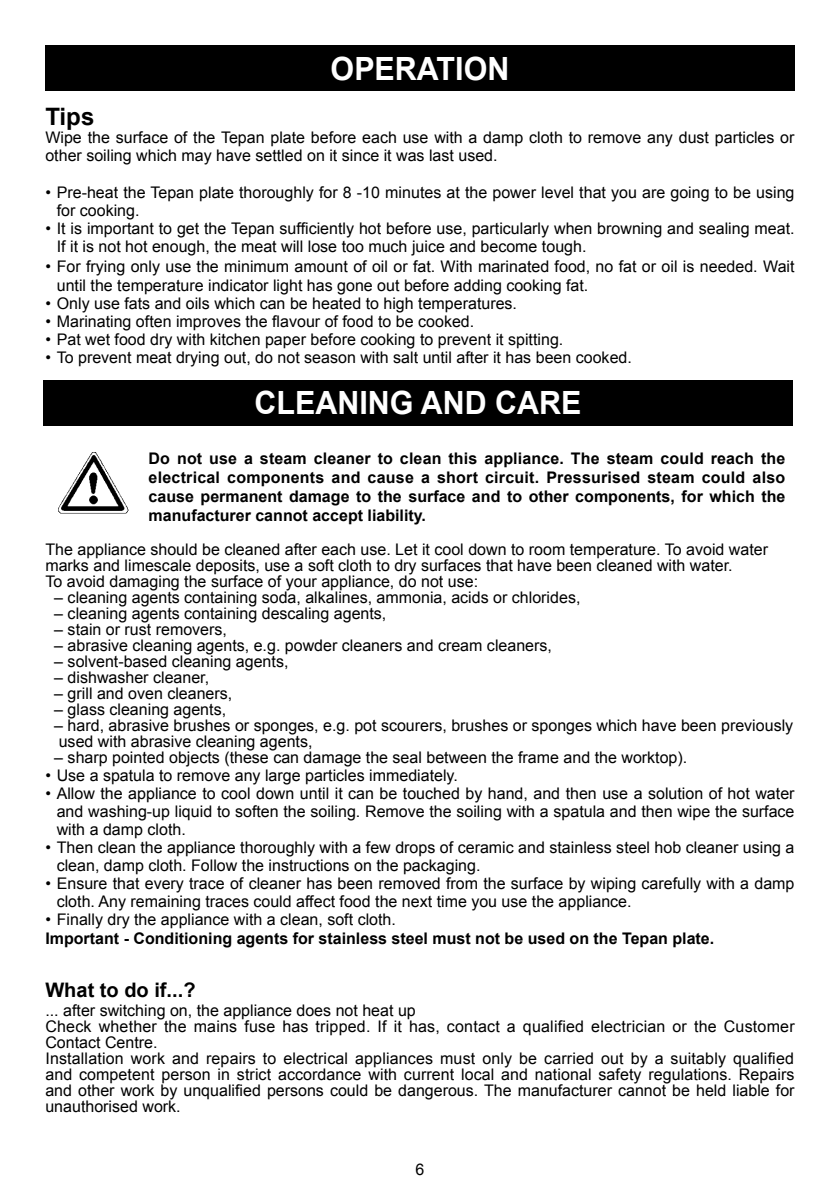
<style>
.page{position:relative;width:840px;height:1191px;background:#fff}
.page>*{position:absolute;margin:0;border:0;box-sizing:border-box;transform-origin:0 0}
.t1{font:700 32px "Arial";color:#fff;scale:.95 1}
.t2{font:700 24px "Arial";color:#000}
.t3{font:700 20px "Arial";color:#000}
.t4{font:16px/16px "Arial";color:#000}
.t5{font:700 16px/19.2px "Arial";color:#000;text-align:justify}
</style>
<div class="page">
<div style="left:45px;top:45px;width:749px;height:46px;background:#000"></div>
<img style="left:58px;top:452px;width:71px;height:62px">
<div style="left:43px;top:380px;width:749px;height:45px;background:#000"></div>
<h1 class="t1" style="left:330px;top:47px;width:189px">OPERATION</h1>
<h2 class="t2" style="left:45px;top:101px;width:50px">Tips</h2>
<p class="t4" style="left:45px;top:129px;width:750px;line-height:18px">Wipe the surface of the Tepan plate before each use with a damp cloth to remove any dust particles or other soiling which may have settled on it since it was last used.</p>
<p class="t4" style="left:57px;top:184px;width:738px;line-height:18px;text-indent:-11px">• Pre-heat the Tepan plate thoroughly for 8 -10 minutes at the power level that you are going to be using for cooking.</p>
<p class="t4" style="left:57px;top:220px;width:739px;line-height:18px;text-indent:-11px">• It is important to get the Tepan sufficiently hot before use, particularly when browning and sealing meat.<br>If it is not hot enough, the meat will lose too much juice and become tough.</p>
<p class="t4" style="left:57px;top:257px;width:738px;line-height:19.2px;text-indent:-11px">• For frying only use the minimum amount of oil or fat. With marinated food, no fat or oil is needed. Wait until the temperature indicator light has gone out before adding cooking fat.</p>
<p class="t4" style="left:45px;top:295px;width:473px">• Only use fats and oils which can be heated to high temperatures.</p>
<p class="t4" style="left:45px;top:313px;width:430px">• Marinating often improves the flavour of food to be cooked.</p>
<p class="t4" style="left:45px;top:331px;width:519px">• Pat wet food dry with kitchen paper before cooking to prevent it spitting.</p>
<p class="t4" style="left:45px;top:349px;width:587px">• To prevent meat drying out, do not season with salt until after it has been cooked.</p>
<h1 class="t1" style="left:254px;top:381px;width:345px">CLEANING AND CARE</h1>
<p class="t5" style="left:148px;top:449px;width:638px">Do not use a steam cleaner to clean this appliance. The steam could reach the electrical components and cause a short circuit. Pressurised steam could also cause permanent damage to the surface and to other components, for which the manufacturer cannot accept liability.</p>
<p class="t4" style="left:45px;top:541px;width:723px">The appliance should be cleaned after each use. Let it cool down to room temperature. To avoid water marks and limescale deposits, use a soft cloth to dry surfaces that have been cleaned with water.<br>To avoid damaging the surface of your appliance, do not use:</p>
<p class="t4" style="left:54px;top:589px;width:527px">– cleaning agents containing soda, alkalines, ammonia, acids or chlorides,</p>
<p class="t4" style="left:54px;top:605px;width:333px">– cleaning agents containing descaling agents,</p>
<p class="t4" style="left:54px;top:621px;width:174px">– stain or rust removers,</p>
<p class="t4" style="left:54px;top:637px;width:499px">– abrasive cleaning agents, e.g. powder cleaners and cream cleaners,</p>
<p class="t4" style="left:54px;top:653px;width:235px">– solvent-based cleaning agents,</p>
<p class="t4" style="left:54px;top:669px;width:156px">– dishwasher cleaner,</p>
<p class="t4" style="left:54px;top:685px;width:179px">– grill and oven cleaners,</p>
<p class="t4" style="left:54px;top:701px;width:173px">– glass cleaning agents,</p>
<p class="t4" style="left:54px;top:717px;width:740px">– hard, abrasive brushes or sponges, e.g. pot scourers, brushes or sponges which have been previously used with abrasive cleaning agents,</p>
<p class="t4" style="left:54px;top:749px;width:634px">– sharp pointed objects (these can damage the seal between the frame and the worktop).</p>
<p class="t4" style="left:45px;top:767px;width:414px">• Use a spatula to remove any large particles immediately.</p>
<p class="t4" style="left:57px;top:784px;width:738px;line-height:18px;text-align:justify;text-indent:-11px">• Allow the appliance to cool down until it can be touched by hand, and then use a solution of hot water and washing-up liquid to soften the soiling. Remove the soiling with a spatula and then wipe the surface with a damp cloth.</p>
<p class="t4" style="left:57px;top:838px;width:738px;line-height:18px;text-indent:-11px">• Then clean the appliance thoroughly with a few drops of ceramic and stainless steel hob cleaner using a clean, damp cloth. Follow the instructions on the packaging.</p>
<p class="t4" style="left:57px;top:874px;width:738px;line-height:18px;text-indent:-11px">• Ensure that every trace of cleaner has been removed from the surface by wiping carefully with a damp cloth. Any remaining traces could affect food the next time you use the appliance.</p>
<p class="t4" style="left:45px;top:911px;width:352px">• Finally dry the appliance with a clean, soft cloth.</p>
<p class="t5" style="left:45px;top:929px;width:670px">Important - Conditioning agents for stainless steel must not be used on the Tepan plate.</p>
<p class="t3" style="left:45px;top:976px;width:151px">What to do if...?</p>
<p class="t4" style="left:45px;top:1002px;width:750px">... after switching on, the appliance does not heat up<br>Check whether the mains fuse has tripped. If it has, contact a qualified electrician or the Customer Contact Centre.<br>Installation work and repairs to electrical appliances must only be carried out by a suitably qualified and competent person in strict accordance with current local and national safety regulations. Repairs and other work by unqualified persons could be dangerous. The manufacturer cannot be held liable for unauthorised work.</p>
<p class="t4" style="left:415px;top:1162px;width:10px">6</p>
</div>
